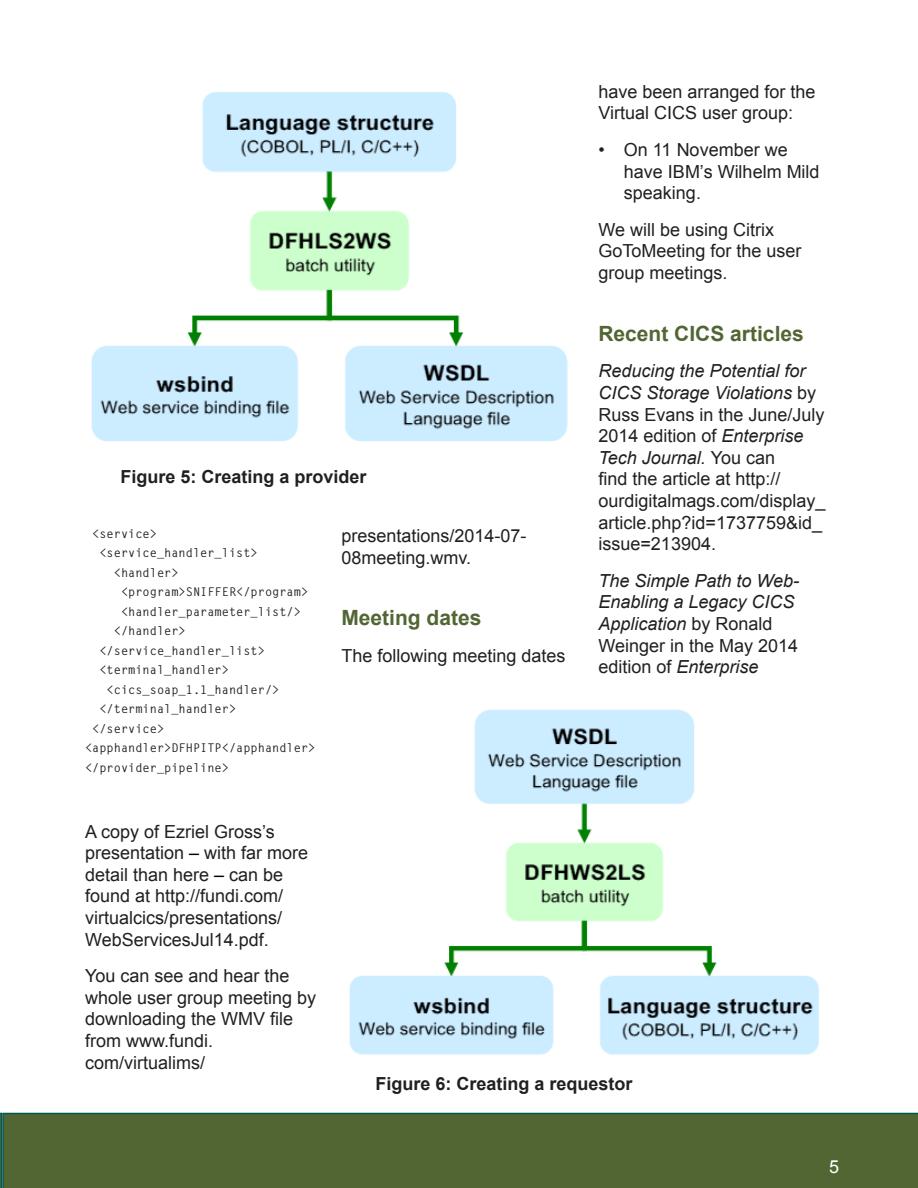
<style>
.page{position:relative;width:918px;height:1188px;background:#fff}
.page>*{position:absolute;margin:0;border:0;box-sizing:border-box;transform-origin:0 0}
.text{font:700 21px "Arial";color:#526633}
.text-2{font:18px/21.6px "Arial";color:#231f20}
.text-3{font:italic 18px/21.6px "Arial";color:#231f20}
.t1{font:700 18px "Arial";color:#231f20}
.blob{font:18px/21.6px "Arial";color:#231f20}
.t2{font:18px "Arial";color:#fff}
.pgm_code{font:700 12px "Letter Gothic Std";color:#231f20}
.s1{color:#000}
.s2{font-style:italic}
.s3{font-style:normal}
</style>
<div class="page">
<svg style="left:0;top:1113px;width:2px;height:75px"></svg>
<div style="left:2px;top:1113px;width:916px;height:75px;background:#526633"></div>
<img style="left:91px;top:92px;width:477px;height:350px">
<img style="left:349px;top:709px;width:470px;height:346px">
<p class="t1" style="left:120px;top:464px;width:248px">Figure 5: Creating a provider</p>
<p class="pgm_code" style="left:92px;top:526px;width:66px">&lt;service&gt;</p>
<p class="pgm_code" style="left:99px;top:546px;width:160px">&lt;service_handler_list&gt;</p>
<p class="pgm_code" style="left:114px;top:565px;width:66px">&lt;handler&gt;</p>
<p class="pgm_code" style="left:121px;top:585px;width:189px">&lt;program&gt;SNIFFER&lt;/program&gt;</p>
<p class="pgm_code" style="left:121px;top:604px;width:182px">&lt;handler_parameter_list/&gt;</p>
<p class="pgm_code" style="left:114px;top:624px;width:73px">&lt;/handler&gt;</p>
<p class="pgm_code" style="left:99px;top:643px;width:167px">&lt;/service_handler_list&gt;</p>
<p class="pgm_code" style="left:99px;top:663px;width:131px">&lt;terminal_handler&gt;</p>
<p class="pgm_code" style="left:107px;top:682px;width:174px">&lt;cics_soap_1.1_handler/&gt;</p>
<p class="pgm_code" style="left:99px;top:702px;width:138px">&lt;/terminal_handler&gt;</p>
<p class="pgm_code" style="left:92px;top:721px;width:73px">&lt;/service&gt;</p>
<p class="pgm_code" style="left:85px;top:741px;width:232px">&lt;apphandler&gt;DFHPITP&lt;/apphandler&gt;</p>
<p class="pgm_code" style="left:85px;top:760px;width:146px">&lt;/provider_pipeline&gt;</p>
<p class="text-2" style="left:85px;top:821px;width:225px">A copy of Ezriel Gross’s presentation <span class="s1">–</span> with far more detail than here <span class="s1">–</span> can be found at http://fundi.com/ virtualcics/presentations/<br>WebServicesJul14.pdf.</p>
<p class="text-2" style="left:85px;top:965px;width:233px">You can see and hear the whole user group meeting by downloading the WMV file from www.fundi. com/virtualims/</p>
<p class="text-2" style="left:341px;top:525px;width:187px">presentations/2014-07-<br>08meeting.wmv.</p>
<p class="text" style="left:341px;top:604px;width:142px">Meeting dates</p>
<p class="text-2" style="left:341px;top:645px;width:226px">The following meeting dates</p>
<p class="text-2" style="left:598px;top:81px;width:219px">have been arranged for the<br>Virtual CICS user group:</p>
<p class="blob" style="left:624px;top:139px;width:197px;text-indent:-26px">• On 11 November we have IBM’s Wilhelm Mild speaking.</p>
<p class="text-2" style="left:598px;top:219px;width:205px">We will be using Citrix<br>GoToMeeting for the user group meetings.</p>
<p class="text" style="left:598px;top:319px;width:207px">Recent CICS articles</p>
<p class="text-2" style="left:598px;top:360px;width:229px"><span class="s2">Reducing the Potential for<br>CICS Storage Violations</span> by<br>Russ Evans in the June/July<br>2014 edition of <span class="s2">Enterprise<br>Tech Journal.</span> You can<br>find the article at http:// ourdigitalmags.com/display_ article.php?id=1737759&amp;id_ issue=213904.</p>
<p class="text-3" style="left:598px;top:570px;width:202px">The Simple Path to Web-<br>Enabling a Legacy CICS<br>Application <span class="s3">by Ronald<br>Weinger in the May 2014 edition of</span> Enterprise</p>
<p class="t1" style="left:376px;top:1072px;width:259px">Figure 6: Creating a requestor</p>
<p class="t2" style="left:829px;top:1154px;width:12px">5</p>
</div>
